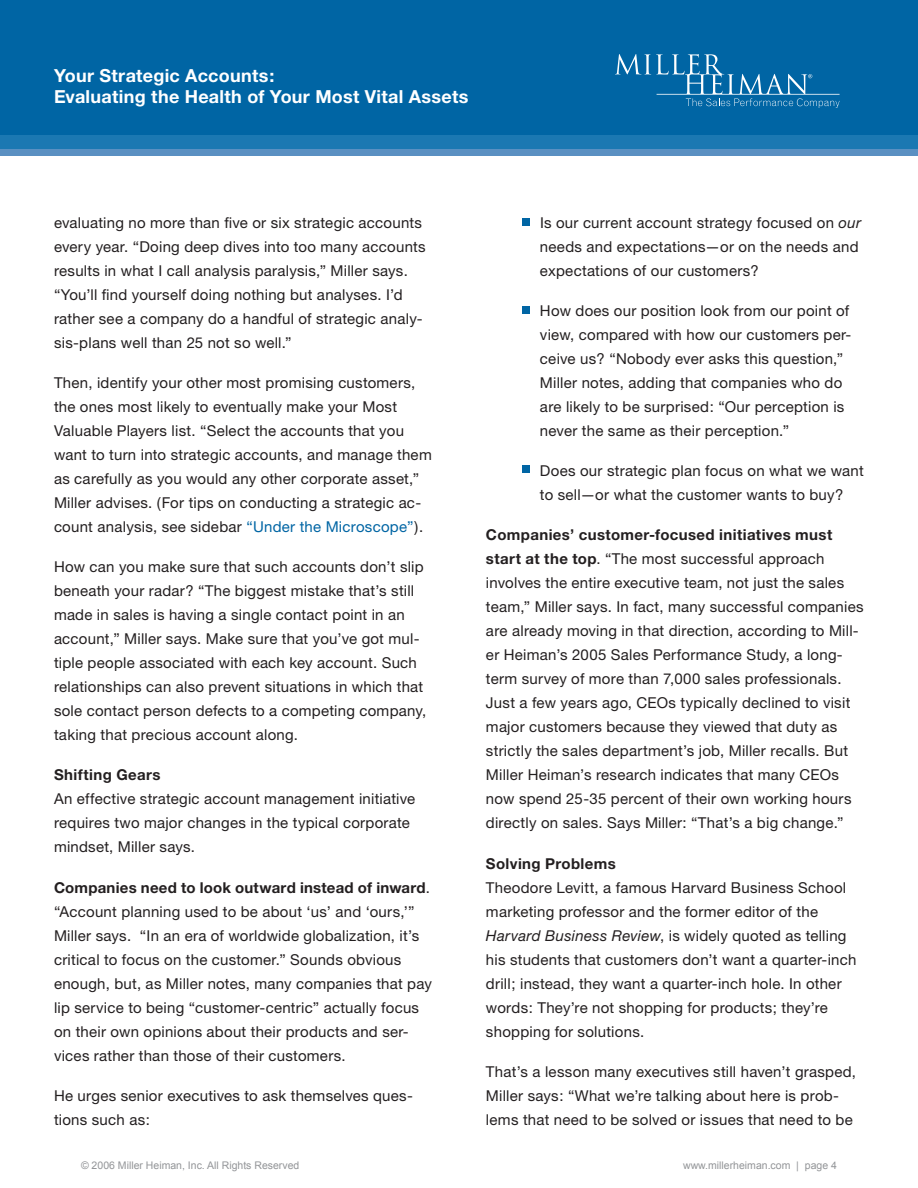
<style>
.page{position:relative;width:918px;height:1188px;background:#fff}
.page>*{position:absolute;margin:0;border:0;box-sizing:border-box;transform-origin:0 0}
.t1{font:700 18px/21.6px "Helvetica Neue";letter-spacing:.015em;color:#fff}
.body{font:15px/24px "Helvetica Neue";letter-spacing:.015em;color:#231f20}
.t2{font:10.5px "Arial";color:#939598}
.s1{color:#0065a4}
.s2{font-weight:700}
.s3{font-style:italic}
</style>
<div class="page">
<div style="left:0;top:121px;width:918px;height:35px;background:#5a90c2"></div>
<div style="left:0;top:125px;width:918px;height:23px;background:#1b78b2"></div>
<div style="left:0;top:0;width:918px;height:135px;background:#0065a4"></div>
<svg style="left:615px;top:54px;width:225px;height:54px"></svg>
<div style="left:523px;top:218px;width:7px;height:7px;background:#0065a4"></div>
<div style="left:523px;top:306px;width:7px;height:8px;background:#0065a4"></div>
<div style="left:523px;top:466px;width:7px;height:7px;background:#0065a4"></div>
<p class="t1" style="left:54px;top:64px;width:416px">Your Strategic Accounts:<br>Evaluating the Health of Your Most Vital Assets</p>
<p class="body" style="left:54px;top:210px;width:373px">evaluating no more than five or six strategic accounts every year. “Doing deep dives into too many accounts results in what I call analysis paralysis,” Miller says. “You’ll find yourself doing nothing but analyses. I’d rather see a company do a handful of strategic analy&shy;sis-plans well than 25 not so well.”</p>
<p class="body" style="left:54px;top:370px;width:379px">Then, identify your other most promising customers, the ones most likely to eventually make your Most Valuable Players list. “Select the accounts that you want to turn into strategic accounts, and manage them as carefully as you would any other corporate asset,” Miller advises. (For tips on conducting a strategic ac&shy;count analysis, see sidebar <span class="s1">“Under the Microscope”</span>).</p>
<p class="body" style="left:54px;top:555px;width:374px">How can you make sure that such accounts don’t slip beneath your radar? “The biggest mistake that’s still made in sales is having a single contact point in an account,” Miller says. Make sure that you’ve got mul&shy;tiple people associated with each key account. Such relationships can also prevent situations in which that sole contact person defects to a competing company, taking that precious account along.</p>
<p class="body" style="left:54px;top:763px;width:363px"><span class="s2">Shifting Gears<br></span>An effective strategic account management initiative requires two major changes in the typical corporate mindset, Miller says.</p>
<p class="body" style="left:54px;top:875px;width:379px"><span class="s2">Companies need to look outward instead of inward</span>. “Account planning used to be about ‘us’ and ‘ours,’” Miller says. “In an era of worldwide globalization, it’s critical to focus on the customer.” Sounds obvious enough, but, as Miller notes, many companies that pay lip service to being “customer-centric” actually focus on their own opinions about their products and ser&shy;vices rather than those of their customers.</p>
<p class="body" style="left:54px;top:1083px;width:360px">He urges senior executives to ask themselves ques&shy;tions such as:</p>
<p class="body" style="left:540px;top:210px;width:323px">Is our current account strategy focused on <span class="s3">our </span>needs and expectations—or on the needs and expectations of our customers?</p>
<p class="body" style="left:540px;top:298px;width:313px">How does our position look from our point of view, compared with how our customers per&shy;ceive us? “Nobody ever asks this question,” Miller notes, adding that companies who do are likely to be surprised: “Our perception is never the same as their perception.”</p>
<p class="body" style="left:540px;top:459px;width:325px">Does our strategic plan focus on what we want to sell—or what the customer wants to buy?</p>
<p class="body" style="left:486px;top:523px;width:379px"><span class="s2">Companies’ customer-focused initiatives must start at the top</span>. “The most successful approach involves the entire executive team, not just the sales team,” Miller says. In fact, many successful companies are already moving in that direction, according to Mill&shy;er Heiman’s 2005 Sales Performance Study, a long&shy;term survey of more than 7,000 sales professionals.<br>Just a few years ago, CEOs typically declined to visit major customers because they viewed that duty as strictly the sales department’s job, Miller recalls. But Miller Heiman’s research indicates that many CEOs now spend 25-35 percent of their own working hours directly on sales. Says Miller: “That’s a big change.”</p>
<p class="body" style="left:486px;top:851px;width:372px"><span class="s2">Solving Problems<br></span>Theodore Levitt, a famous Harvard Business School marketing professor and the former editor of the <span class="s3">Harvard Business Review</span>, is widely quoted as telling his students that customers don’t want a quarter-inch drill; instead, they want a quarter-inch hole. In other words: They’re not shopping for products; they’re shopping for solutions.</p>
<p class="body" style="left:486px;top:1059px;width:372px">That’s a lesson many executives still haven’t grasped,<br>Miller says: “What we’re talking about here is prob&shy;lems that need to be solved or issues that need to be</p>
<p class="t2" style="left:81px;top:1158px;width:220px">© 2006 Miller Heiman, Inc. All Rights Reserved</p>
<p class="t2" style="left:683px;top:1158px;width:147px">www.millerheiman.com | page</p>
</div>
